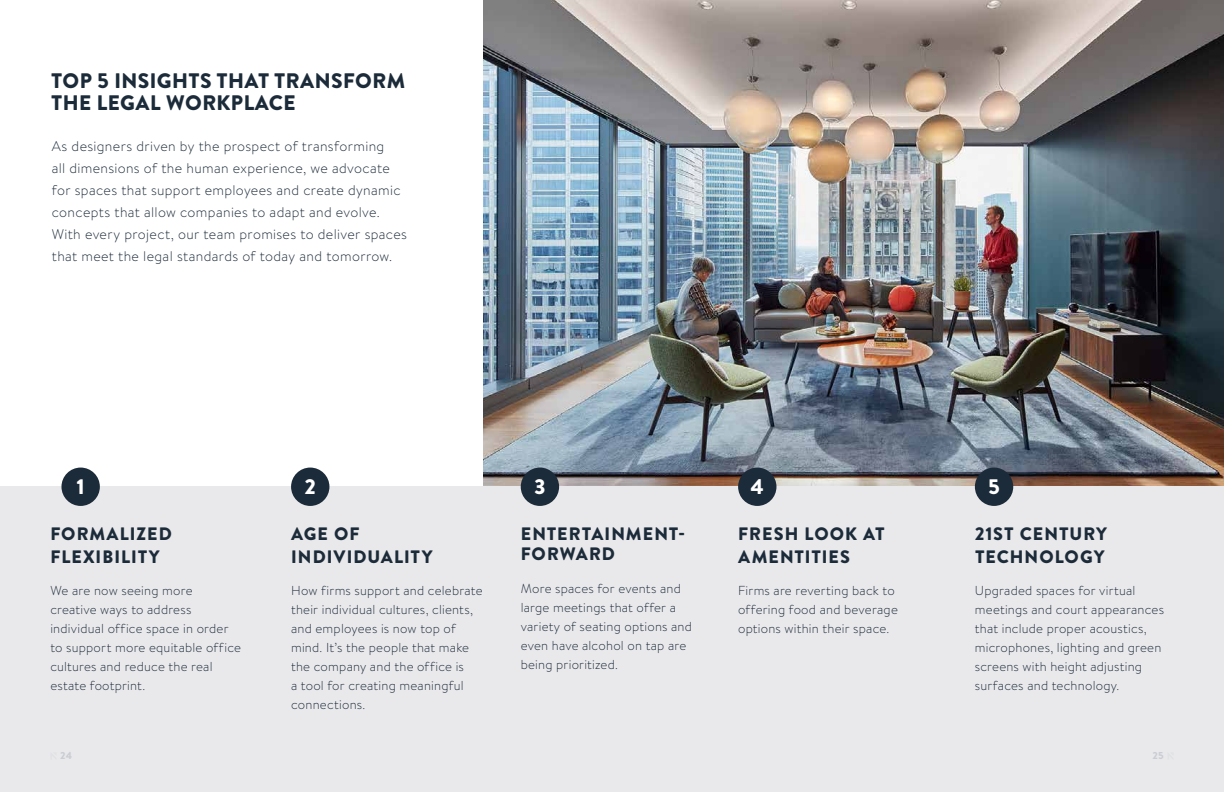
<style>
.page{position:relative;width:1224px;height:792px;background:#fff}
.page>*{position:absolute;margin:0;border:0;box-sizing:border-box;transform-origin:0 0}
.t1{font:900 21px/23px "Brandon Text";letter-spacing:.02em;color:#1c2b39}
.t2{font:900 21px "Brandon Text";color:#fff}
.t3{font:900 18px/22.5px "Brandon Text";letter-spacing:.055em;color:#1c2b39}
.t4{font:300 14px/22px "Brandon Text";letter-spacing:.025em;color:#1c2b39}
.t5{font:300 13px/19px "Brandon Text";letter-spacing:.015em;color:#1c2b39}
.t6{font:900 10px "Brandon Text";color:#cacdd3}
</style>
<div class="page">
<img style="left:484px;top:0;width:740px;height:487px">
<div style="left:0;top:487px;width:1224px;height:305px;background:#e9e9ec"></div>
<div style="left:61px;top:468px;width:39px;height:38px;background:#1c2b39;border-radius:50%"></div>
<div style="left:291px;top:468px;width:38px;height:38px;background:#1c2b39;border-radius:50%"></div>
<div style="left:521px;top:468px;width:38px;height:38px;background:#1c2b39;border-radius:50%"></div>
<div style="left:738px;top:468px;width:38px;height:38px;background:#1c2b39;border-radius:50%"></div>
<div style="left:975px;top:468px;width:38px;height:38px;background:#1c2b39;border-radius:50%"></div>
<h1 class="t1" style="left:51px;top:68px;width:355px">TOP 5 INSIGHTS THAT TRANSFORM<br>THE LEGAL WORKPLACE</h1>
<p class="t4" style="left:52px;top:135px;width:357px">As designers driven by the prospect of transforming<br>all dimensions of the human experience, we advocate for spaces that support employees and create dynamic concepts that allow companies to adapt and evolve.<br>With every project, our team promises to deliver spaces that meet the legal standards of today and tomorrow.</p>
<h1 class="t2" style="left:77px;top:472px;width:10px">1</h1>
<h1 class="t2" style="left:304px;top:472px;width:13px">2</h1>
<h1 class="t2" style="left:534px;top:472px;width:13px">3</h1>
<h1 class="t2" style="left:751px;top:472px;width:15px">4</h1>
<h1 class="t2" style="left:988px;top:472px;width:13px">5</h1>
<h2 class="t3" style="left:51px;top:522px;width:123px">FORMALIZED<br>FLEXIBILITY</h2>
<p class="t5" style="left:50px;top:581px;width:192px">We are now seeing more creative ways to address individual office space in order to support more equitable office cultures and reduce the real estate footprint.</p>
<h2 class="t3" style="left:291px;top:522px;width:143px">AGE OF<br>INDIVIDUALITY</h2>
<p class="t5" style="left:291px;top:581px;width:193px">How firms support and celebrate their individual cultures, clients, and employees is now top of mind. It’s the people that make the company and the office is<br>a tool for creating meaningful connections.</p>
<h2 class="t3" style="left:521px;top:524px;width:166px;line-height:20px">ENTERTAINMENT-<br>FORWARD</h2>
<p class="t5" style="left:521px;top:578px;width:173px">More spaces for events and large meetings that offer a variety of seating options and even have alcohol on tap are being prioritized.</p>
<h2 class="t3" style="left:738px;top:522px;width:148px">FRESH LOOK AT<br>AMENTITIES</h2>
<p class="t5" style="left:738px;top:581px;width:161px">Firms are reverting back to offering food and beverage options within their space.</p>
<h2 class="t3" style="left:975px;top:522px;width:134px">21ST CENTURY<br>TECHNOLOGY</h2>
<p class="t5" style="left:975px;top:581px;width:191px">Upgraded spaces for virtual meetings and court appearances that include proper acoustics, microphones, lighting and green screens with height adjusting surfaces and technology.</p>
<p class="t6" style="left:60px;top:749px;width:13px">24</p>
<p class="t6" style="left:1153px;top:749px;width:13px">25</p>
</div>
